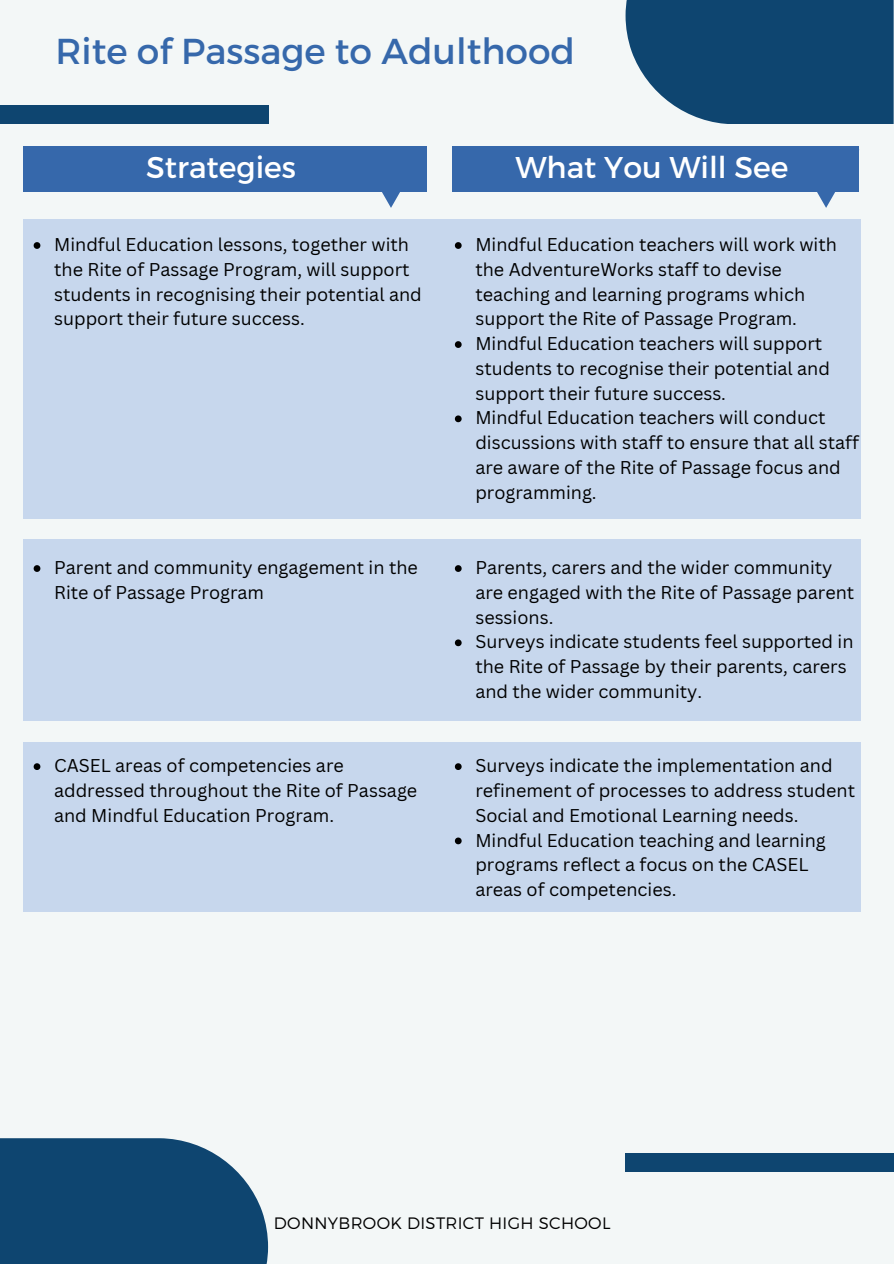
<style>
.page{position:relative;width:894px;height:1264px;background:#fff}
.page>*{position:absolute;margin:0;border:0;box-sizing:border-box;transform-origin:0 0}
.t1{font:36px "Montserrat";color:#3668ab}
.t2{font:30px "Montserrat";color:#fff}
.t3{font:18px/24.8px "Canva Sans";color:#000}
.t4{font:300 16.5px "Montserrat";letter-spacing:.02em;color:#000}
</style>
<div class="page">
<div style="left:0;top:0;width:893px;height:1263px;background:#f3f7f7"></div>
<div style="left:0;top:106px;width:268px;height:18px;background:#0e4570"></div>
<div style="left:625px;top:0;width:268px;height:124px;background:#0e4570"></div>
<div style="left:23px;top:146px;width:403px;height:46px;background:#3668ab"></div>
<svg style="left:382px;top:192px;width:18px;height:16px"></svg>
<div style="left:452px;top:146px;width:407px;height:46px;background:#3668ab"></div>
<svg style="left:817px;top:192px;width:18px;height:16px"></svg>
<div style="left:23px;top:219px;width:837px;height:299px;background:#c7d7ed"></div>
<div style="left:23px;top:539px;width:837px;height:182px;background:#c7d7ed"></div>
<div style="left:0;top:1138px;width:268px;height:125px;background:#0e4570"></div>
<div style="left:23px;top:742px;width:838px;height:170px;background:#c7d7ed"></div>
<svg style="left:34px;top:242px;width:6px;height:7px"></svg>
<svg style="left:34px;top:565px;width:6px;height:7px"></svg>
<svg style="left:34px;top:763px;width:6px;height:7px"></svg>
<svg style="left:455px;top:242px;width:6px;height:7px"></svg>
<svg style="left:455px;top:341px;width:6px;height:7px"></svg>
<svg style="left:455px;top:415px;width:6px;height:7px"></svg>
<svg style="left:455px;top:565px;width:6px;height:7px"></svg>
<svg style="left:455px;top:639px;width:6px;height:7px"></svg>
<svg style="left:455px;top:763px;width:6px;height:7px"></svg>
<svg style="left:455px;top:837px;width:6px;height:7px"></svg>
<div style="left:625px;top:1152px;width:268px;height:19px;background:#0e4570"></div>
<h1 class="t1" style="left:55px;top:28px;width:521px">Rite of Passage to Adulthood</h1>
<h2 class="t2" style="left:146px;top:148px;width:151px">Strategies</h2>
<h2 class="t2" style="left:515px;top:148px;width:274px">What You Will See</h2>
<p class="t3" style="left:54px;top:232px;width:369px">Mindful Education lessons, together with the Rite of Passage Program, will support students in recognising their potential and support their future success.</p>
<p class="t3" style="left:475px;top:232px;width:363px">Mindful Education teachers will work with the AdventureWorks staff to devise teaching and learning programs which support the Rite of Passage Program.</p>
<p class="t3" style="left:475px;top:331px;width:356px">Mindful Education teachers will support students to recognise their potential and support their future success.</p>
<p class="t3" style="left:475px;top:405px;width:385px">Mindful Education teachers will conduct discussions with staff to ensure that all staff are aware of the Rite of Passage focus and programming.</p>
<p class="t3" style="left:54px;top:555px;width:365px">Parent and community engagement in the<br>Rite of Passage Program</p>
<p class="t3" style="left:475px;top:555px;width:380px">Parents, carers and the wider community are engaged with the Rite of Passage parent sessions.</p>
<p class="t3" style="left:475px;top:629px;width:379px">Surveys indicate students feel supported in the Rite of Passage by their parents, carers and the wider community.</p>
<p class="t3" style="left:54px;top:753px;width:364px">CASEL areas of competencies are addressed throughout the Rite of Passage and Mindful Education Program.</p>
<p class="t3" style="left:475px;top:753px;width:381px">Surveys indicate the implementation and refinement of processes to address student<br>Social and Emotional Learning needs.</p>
<p class="t3" style="left:475px;top:827px;width:352px">Mindful Education teaching and learning programs reflect a focus on the CASEL areas of competencies.</p>
<h3 class="t4" style="left:274px;top:1211px;width:338px">DONNYBROOK DISTRICT HIGH SCHOOL</h3>
</div>
